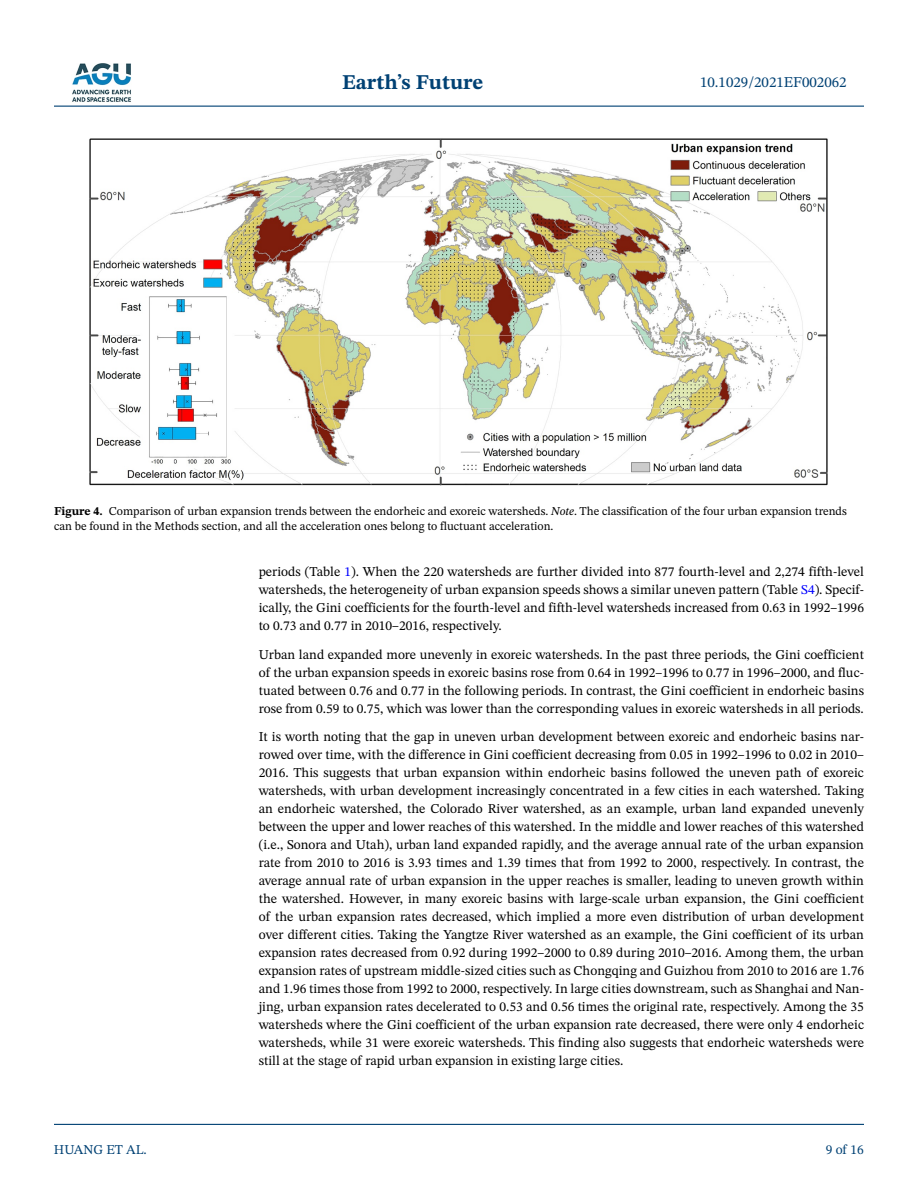
<style>
.page{position:relative;width:918px;height:1188px;background:#fff}
.page>*{position:absolute;margin:0;border:0;box-sizing:border-box;transform-origin:0 0}
.t1{font:700 21px "STIX Two Text";color:#004174}
.t2{font:15px "STIX Two Text";color:#004174}
.t3{font:13.5px/18px "STIX Two Text";color:#000;text-align:justify}
.t4{font:13.5px "STIX Two Text";color:#004174}
.t5{font:12px/15px "STIX Two Text";color:#000}
.s1{font-weight:700}
.s2{font-style:italic}
.s3{color:#00f}
</style>
<div class="page">
<hr style="left:54px;top:106px;width:810px;height:1px;background:#004174">
<hr style="left:54px;top:1124px;width:810px;height:1px;background:#004174">
<img style="left:72px;top:63px;width:59px;height:39px">
<img style="left:89px;top:138px;width:739px;height:348px">
<h1 class="t1" style="left:342px;top:67px;width:143px">Earth’s Future</h1>
<p class="t2" style="left:700px;top:72px;width:148px">10.1029/2021EF002062</p>
<p class="t5" style="left:54px;top:504px;width:794px"><span class="s1">Figure 4.</span> Comparison of urban expansion trends between the endorheic and exoreic watersheds. <span class="s2">Note</span>. The classification of the four urban expansion trends can be found in the Methods section, and all the acceleration ones belong to fluctuant acceleration.</p>
<p class="t4" style="left:54px;top:1140px;width:94px">HUANG ET AL.</p>
<p class="t3" style="left:259px;top:563px;width:607px">periods (Table <span class="s3">1</span>). When the 220 watersheds are further divided into 877 fourth-level and 2,274 fifth-level watersheds, the heterogeneity of urban expansion speeds shows a similar uneven pattern (Table <span class="s3">S4</span>). Specif&shy;ically, the Gini coefficients for the fourth-level and fifth-level watersheds increased from 0.63 in 1992–1996 to 0.73 and 0.77 in 2010–2016, respectively.</p>
<p class="t3" style="left:259px;top:645px;width:607px">Urban land expanded more unevenly in exoreic watersheds. In the past three periods, the Gini coefficient of the urban expansion speeds in exoreic basins rose from 0.64 in 1992–1996 to 0.77 in 1996–2000, and fluc&shy;tuated between 0.76 and 0.77 in the following periods. In contrast, the Gini coefficient in endorheic basins rose from 0.59 to 0.75, which was lower than the corresponding values in exoreic watersheds in all periods.</p>
<p class="t3" style="left:259px;top:728px;width:607px">It is worth noting that the gap in uneven urban development between exoreic and endorheic basins nar&shy;rowed over time, with the difference in Gini coefficient decreasing from 0.05 in 1992–1996 to 0.02 in 2010– 2016. This suggests that urban expansion within endorheic basins followed the uneven path of exoreic watersheds, with urban development increasingly concentrated in a few cities in each watershed. Taking an endorheic watershed, the Colorado River watershed, as an example, urban land expanded unevenly between the upper and lower reaches of this watershed. In the middle and lower reaches of this watershed (i.e., Sonora and Utah), urban land expanded rapidly, and the average annual rate of the urban expansion rate from 2010 to 2016 is 3.93 times and 1.39 times that from 1992 to 2000, respectively. In contrast, the average annual rate of urban expansion in the upper reaches is smaller, leading to uneven growth within the watershed. However, in many exoreic basins with large-scale urban expansion, the Gini coefficient of the urban expansion rates decreased, which implied a more even distribution of urban development over different cities. Taking the Yangtze River watershed as an example, the Gini coefficient of its urban expansion rates decreased from 0.92 during 1992–2000 to 0.89 during 2010–2016. Among them, the urban expansion rates of upstream middle-sized cities such as Chongqing and Guizhou from 2010 to 2016 are 1.76 and 1.96 times those from 1992 to 2000, respectively. In large cities downstream, such as Shanghai and Nan&shy;jing, urban expansion rates decelerated to 0.53 and 0.56 times the original rate, respectively. Among the 35 watersheds where the Gini coefficient of the urban expansion rate decreased, there were only 4 endorheic watersheds, while 31 were exoreic watersheds. This finding also suggests that endorheic watersheds were still at the stage of rapid urban expansion in existing large cities.</p>
<p class="t4" style="left:826px;top:1140px;width:40px">9 of 16</p>
</div>
